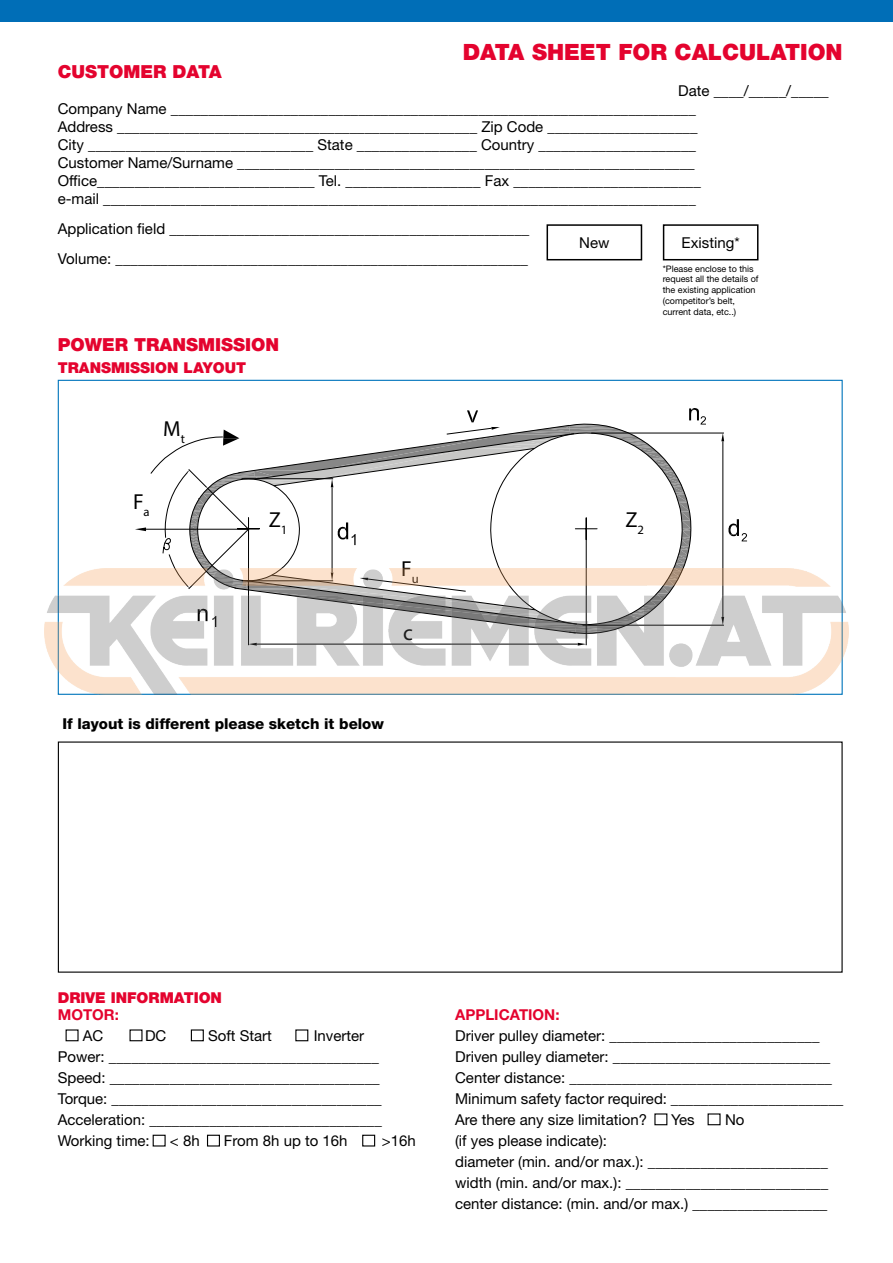
<style>
.page{position:relative;width:893px;height:1263px;background:#fff}
.page>*{position:absolute;margin:0;border:0;box-sizing:border-box;transform-origin:0 0}
.t1{font:900 22.5px "Helvetica Neue LT Std";color:#e4032e}
.t2{font:21.75px "Myriad Pro";color:#000}
.t3{font:900 18px "Helvetica Neue LT Std";color:#e4032e}
.t4{font:15px/21px "Helvetica Neue LT Std";color:#000}
.t5{font:800 15px "Helvetica Neue LT Std";color:#000}
.t6{font:900 15px "Helvetica Neue LT Std";color:#e4032e}
.t7{font:700 15px "Helvetica Neue LT Std";color:#e4032e}
.t8{font:9px/10.8px "Helvetica Neue LT Std";color:#000}
</style>
<div class="page">
<div style="left:0;top:0;width:893px;height:21px;background:#006eb7"></div>
<hr style="left:723px;top:441px;width:1px;height:176px;background:#000">
<hr style="left:591px;top:433px;width:133px;height:1px;background:#000">
<svg style="left:721px;top:433px;width:3px;height:8px"></svg>
<svg style="left:728px;top:519px;width:19px;height:22px"></svg>
<svg style="left:135px;top:408px;width:571px;height:160px"></svg>
<div style="left:66px;top:1029px;width:13px;height:12px;border:1px solid #000"></div>
<div style="left:153px;top:1135px;width:13px;height:11px;border:1px solid #000"></div>
<div style="left:207px;top:1135px;width:13px;height:11px;border:1px solid #000"></div>
<div style="left:362px;top:1135px;width:13px;height:11px;border:1px solid #000"></div>
<div style="left:654px;top:1113px;width:13px;height:12px;border:1px solid #000"></div>
<div style="left:708px;top:1113px;width:13px;height:12px;border:1px solid #000"></div>
<div style="left:129px;top:1029px;width:13px;height:12px;border:1px solid #000"></div>
<div style="left:191px;top:1029px;width:13px;height:12px;border:1px solid #000"></div>
<div style="left:295px;top:1029px;width:13px;height:12px;border:1px solid #000"></div>
<div style="left:663px;top:224px;width:95px;height:36px;border:2px solid #000"></div>
<div style="left:547px;top:224px;width:95px;height:36px;border:2px solid #000"></div>
<img style="left:45px;top:568px;width:803px;height:127px">
<h1 class="t1" style="left:463px;top:38px;width:381px">DATA SHEET FOR CALCULATION</h1>
<p class="t3" style="left:58px;top:61px;width:166px">CUSTOMER DATA</p>
<p class="t4" style="left:58px;top:81px;width:772px;line-height:18px;text-indent:620px">Date ____/_____/_____ Company Name ______________________________________________________________________<br>Address ________________________________________________ Zip Code ____________________<br>City ______________________________ State ________________ Country _____________________<br>Customer Name/Surname _____________________________________________________________ Office_____________________________ Tel. __________________ Fax _________________________<br>e-mail _______________________________________________________________________________</p>
<p class="t4" style="left:58px;top:213px;width:473px;line-height:30px">Application field ________________________________________________<br>Volume: _______________________________________________________</p>
<p class="t4" style="left:579px;top:232px;width:32px">New</p>
<p class="t4" style="left:682px;top:232px;width:60px">Existing*</p>
<p class="t8" style="left:663px;top:263px;width:97px">*Please enclose to this request all the details of the existing application (competitor’s belt, current data, etc..)</p>
<p class="t3" style="left:58px;top:334px;width:223px">POWER TRANSMISSION</p>
<p class="t6" style="left:58px;top:359px;width:190px">TRANSMISSION LAYOUT</p>
<h2 class="t2" style="left:163px;top:415px;width:23px">M<sub>t</sub></h2>
<h2 class="t2" style="left:133px;top:488px;width:18px">F<sub>a</sub></h2>
<h2 class="t2" style="left:269px;top:506px;width:20px">Z<sub>1</sub></h2>
<h2 class="t2" style="left:625px;top:506px;width:20px">Z<sub>2</sub></h2>
<h2 class="t2" style="left:401px;top:555px;width:19px">F<sub>u</sub></h2>
<h2 class="t2" style="left:403px;top:619px;width:11px">c</h2>
<p class="t5" style="left:62px;top:715px;width:323px">If layout is different please sketch it below</p>
<p class="t6" style="left:58px;top:988px;width:166px">DRIVE INFORMATION</p>
<p class="t7" style="left:58px;top:1005px;width:63px">MOTOR:</p>
<p class="t4" style="left:83px;top:1025px;width:22px">AC</p>
<p class="t4" style="left:145px;top:1025px;width:23px">DC</p>
<p class="t4" style="left:208px;top:1025px;width:65px">Soft Start</p>
<p class="t4" style="left:58px;top:1025px;width:326px;text-indent:256px">Inverter Power: ____________________________________ Speed: ____________________________________ Torque: ____________________________________ Acceleration: _______________________________ Working time:</p>
<p class="t4" style="left:170px;top:1130px;width:31px">&lt; 8h</p>
<p class="t4" style="left:224px;top:1130px;width:125px">From 8h up to 16h</p>
<p class="t4" style="left:382px;top:1130px;width:36px">&gt;16h</p>
<p class="t7" style="left:455px;top:1005px;width:106px">APPLICATION:</p>
<p class="t4" style="left:455px;top:1025px;width:390px">Driver pulley diameter: ____________________________ Driven pulley diameter: _____________________________ Center distance: ___________________________________ Minimum safety factor required: _______________________ Are there any size limitation?</p>
<p class="t4" style="left:671px;top:1109px;width:25px">Yes</p>
<p class="t4" style="left:725px;top:1109px;width:21px">No</p>
<p class="t4" style="left:455px;top:1130px;width:375px">(if yes please indicate):<br>diameter (min. and/or max.): ________________________ width (min. and/or max.): ___________________________ center distance: (min. and/or max.) __________________</p>
</div>
